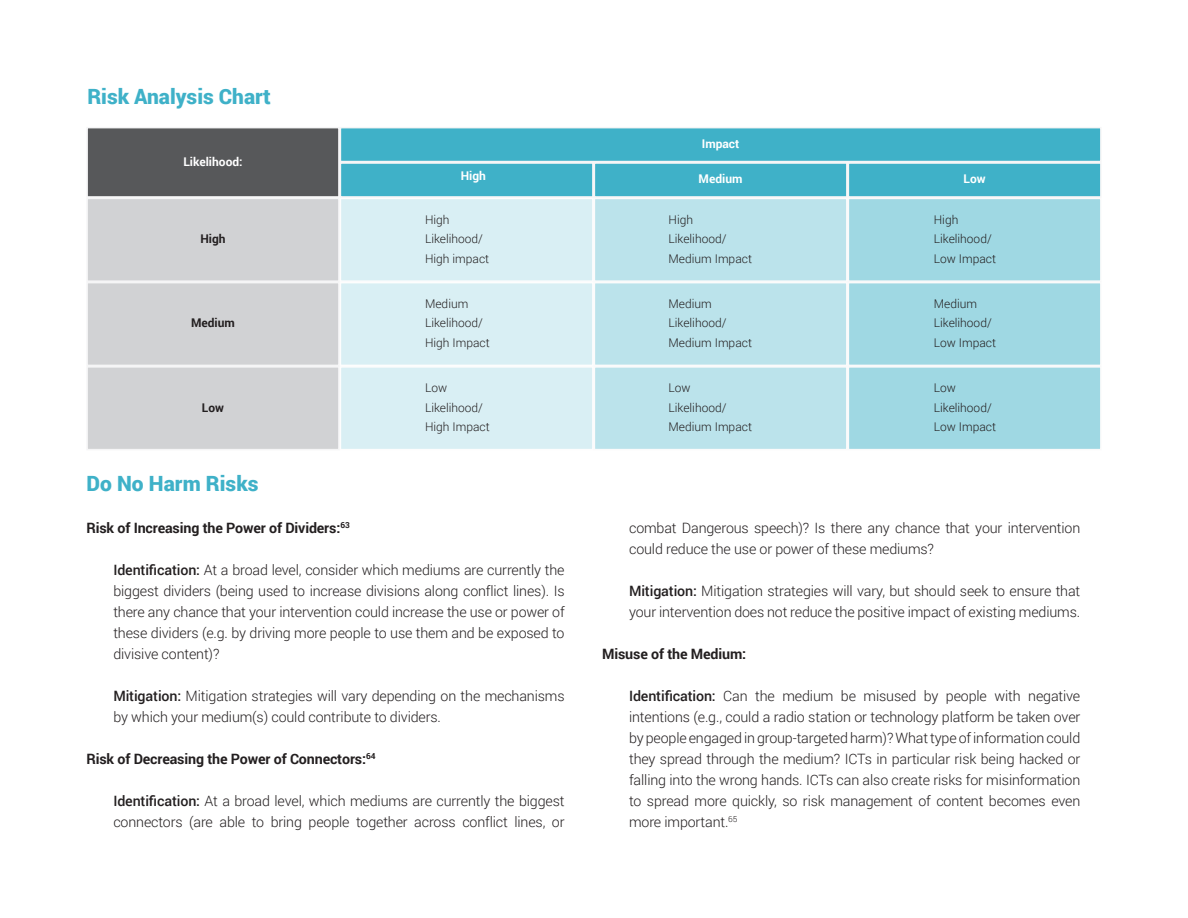
<style>
.page{position:relative;width:1188px;height:918px;background:#fff}
.page>*{position:absolute;margin:0;border:0;box-sizing:border-box;transform-origin:0 0}
.Paragraph{font:900 21px "Roboto";color:#3fb1c8}
.Paragraph-2{font:300 14.25px/21px "Roboto";letter-spacing:-.01em;color:#231f20}
.Paragraph-3{font:700 14.25px "Roboto";letter-spacing:-.01em;color:#231f20}
.Paragraph-4{font:300 12px/19.5px "Roboto";color:#231f20}
.Paragraph-5{font:700 12px "Roboto";color:#fff}
.Paragraph-6{font:700 12px "Roboto";color:#231f20}
.s1{font-weight:500}
</style>
<div class="page">
<div style="left:340px;top:198px;width:254px;height:84px;background:#d9eff4;border:2px solid #f5f5f6"></div>
<div style="left:594px;top:198px;width:254px;height:84px;background:#bbe3eb;border:2px solid #f5f5f6"></div>
<div style="left:848px;top:198px;width:254px;height:84px;background:#9fd8e3;border:2px solid #f5f5f6"></div>
<div style="left:340px;top:282px;width:254px;height:84px;background:#d9eff4;border:2px solid #f5f5f6"></div>
<div style="left:594px;top:282px;width:254px;height:84px;background:#bbe3eb;border:2px solid #f5f5f6"></div>
<div style="left:848px;top:282px;width:254px;height:84px;background:#9fd8e3;border:2px solid #f5f5f6"></div>
<div style="left:340px;top:366px;width:254px;height:84px;background:#d9eff4;border:2px solid #f5f5f6"></div>
<div style="left:594px;top:366px;width:254px;height:84px;background:#bbe3eb;border:2px solid #f5f5f6"></div>
<div style="left:848px;top:366px;width:254px;height:84px;background:#9fd8e3;border:2px solid #f5f5f6"></div>
<div style="left:86px;top:127px;width:254px;height:71px;background:#57585a;border:2px solid #f5f5f6"></div>
<div style="left:86px;top:198px;width:254px;height:84px;background:#d1d2d4;border:2px solid #f5f5f6"></div>
<div style="left:86px;top:282px;width:254px;height:84px;background:#d1d2d4;border:2px solid #f5f5f6"></div>
<div style="left:86px;top:366px;width:254px;height:84px;background:#d1d2d4;border:2px solid #f5f5f6"></div>
<div style="left:340px;top:162px;width:254px;height:36px;background:#3fb1c8;border:2px solid #f5f5f6"></div>
<div style="left:594px;top:162px;width:254px;height:36px;background:#3fb1c8;border:2px solid #f5f5f6"></div>
<div style="left:848px;top:162px;width:254px;height:36px;background:#3fb1c8;border:2px solid #f5f5f6"></div>
<div style="left:340px;top:127px;width:762px;height:35px;background:#3fb1c8;border:2px solid #f5f5f6"></div>
<p class="Paragraph" style="left:87px;top:82px;width:185px">Risk Analysis Chart</p>
<p class="Paragraph-5" style="left:183px;top:153px;width:61px">Likelihood:</p>
<p class="Paragraph-6" style="left:200px;top:230px;width:27px">High</p>
<p class="Paragraph-6" style="left:191px;top:315px;width:45px">Medium</p>
<p class="Paragraph-6" style="left:202px;top:399px;width:24px">Low</p>
<p class="Paragraph-5" style="left:702px;top:135px;width:39px">Impact</p>
<p class="Paragraph-5" style="left:461px;top:168px;width:27px">High</p>
<p class="Paragraph-5" style="left:699px;top:171px;width:45px">Medium</p>
<p class="Paragraph-5" style="left:964px;top:171px;width:24px">Low</p>
<p class="Paragraph-4" style="left:425px;top:209px;width:26px">High</p>
<p class="Paragraph-4" style="left:425px;top:229px;width:66px">Likelihood/<br>High impact</p>
<p class="Paragraph-4" style="left:425px;top:293px;width:66px">Medium<br>Likelihood/<br>High Impact</p>
<p class="Paragraph-4" style="left:425px;top:378px;width:66px">Low<br>Likelihood/<br>High Impact</p>
<p class="Paragraph-4" style="left:669px;top:209px;width:85px">High<br>Likelihood/<br>Medium Impact</p>
<p class="Paragraph-4" style="left:934px;top:209px;width:64px">High<br>Likelihood/<br>Low Impact</p>
<p class="Paragraph-4" style="left:669px;top:293px;width:85px">Medium<br>Likelihood/<br>Medium Impact</p>
<p class="Paragraph-4" style="left:934px;top:293px;width:64px">Medium<br>Likelihood/<br>Low Impact</p>
<p class="Paragraph-4" style="left:934px;top:378px;width:64px">Low<br>Likelihood/<br>Low Impact</p>
<p class="Paragraph-4" style="left:669px;top:378px;width:85px">Low<br>Likelihood/<br>Medium Impact</p>
<p class="Paragraph" style="left:86px;top:469px;width:174px">Do No Harm Risks</p>
<p class="Paragraph-3" style="left:86px;top:518px;width:265px">Risk of Increasing the Power of Dividers:<sup>63</sup></p>
<p class="Paragraph-2" style="left:113px;top:559px;width:453px;text-align:justify"><span class="s1">Identification:</span> At a broad level, consider which mediums are currently the biggest dividers (being used to increase divisions along conflict lines). Is there any chance that your intervention could increase the use or power of these dividers (e.g. by driving more people to use them and be exposed to divisive content)?</p>
<p class="Paragraph-2" style="left:113px;top:685px;width:453px"><span class="s1">Mitigation:</span> Mitigation strategies will vary depending on the mechanisms by which your medium(s) could contribute to dividers.</p>
<p class="Paragraph-3" style="left:86px;top:749px;width:291px">Risk of Decreasing the Power of Connectors:<sup>64</sup></p>
<p class="Paragraph-2" style="left:113px;top:790px;width:453px"><span class="s1">Identification:</span> At a broad level, which mediums are currently the biggest connectors (are able to bring people together across conflict lines, or</p>
<p class="Paragraph-2" style="left:629px;top:517px;width:453px">combat Dangerous speech)? Is there any chance that your intervention could reduce the use or power of these mediums?</p>
<p class="Paragraph-2" style="left:629px;top:580px;width:453px"><span class="s1">Mitigation:</span> Mitigation strategies will vary, but should seek to ensure that your intervention does not reduce the positive impact of existing mediums.</p>
<p class="Paragraph-3" style="left:602px;top:644px;width:146px">Misuse of the Medium:</p>
<p class="Paragraph-2" style="left:629px;top:685px;width:453px;text-align:justify"><span class="s1">Identification:</span> Can the medium be misused by people with negative intentions (e.g., could a radio station or technology platform be taken over by people engaged in group-targeted harm)? What type of information could they spread through the medium? ICTs in particular risk being hacked or falling into the wrong hands. ICTs can also create risks for misinformation to spread more quickly, so risk management of content becomes even more important.<sup>65</sup></p>
</div>
